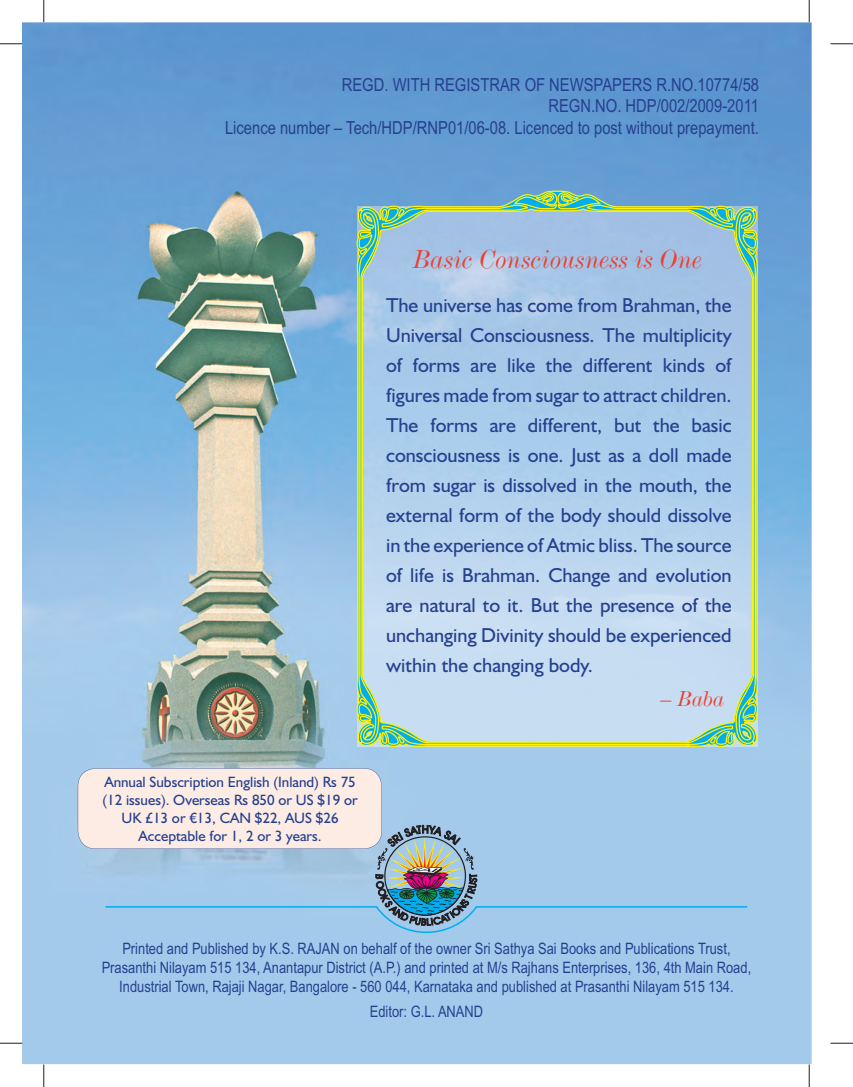
<style>
.page{position:relative;width:853px;height:1087px;background:#fff}
.page>*{position:absolute;margin:0;border:0;box-sizing:border-box;transform-origin:0 0}
.t1{font:italic 27px "De Vinne BT";color:#ef3f2f}
.t2{font:italic 22.5px "De Vinne BT";color:#ef3f2f}
.t3{font:20.25px/30px "Humanist 521 BT";color:#25408f;text-align:justify}
.t4{font:18px/21.6px "Arial Narrow";color:#25408f;text-align:right}
.t5{font:15.75px/18.9px "Arial Narrow";color:#25408f;text-align:center}
.t6{font:15px/18px "Humanist 521 BT";color:#25408f;text-align:center}
</style>
<div class="page">
<img style="left:22px;top:23px;width:790px;height:1041px">
<svg style="left:78px;top:768px;width:670px;height:165px"></svg>
<svg style="left:358px;top:191px;width:399px;height:555px"></svg>
<svg style="left:0;top:44px;width:22px;height:1px"></svg>
<svg style="left:830px;top:44px;width:23px;height:1px"></svg>
<svg style="left:0;top:1043px;width:22px;height:1px"></svg>
<svg style="left:830px;top:1043px;width:23px;height:1px"></svg>
<svg style="left:44px;top:0;width:1px;height:23px"></svg>
<svg style="left:44px;top:1064px;width:1px;height:23px"></svg>
<svg style="left:809px;top:0;width:1px;height:23px"></svg>
<svg style="left:809px;top:1064px;width:1px;height:23px"></svg>
<p class="t4" style="left:225px;top:75px;width:535px">REGD. WITH REGISTRAR OF NEWSPAPERS R.NO.10774/58<br>REGN.NO. HDP/002/2009-2011<br>Licence number – Tech/HDP/RNP01/06-08. Licenced to post without prepayment.</p>
<p class="t1" style="left:413px;top:250px;width:291px">Basic Consciousness is One</p>
<p class="t3" style="left:386px;top:293px;width:347px">The universe has come from Brahman, the Universal Consciousness. The multiplicity of forms are like the different kinds of figures made from sugar to attract children.<br>The forms are different, but the basic consciousness is one. Just as a doll made from sugar is dissolved in the mouth, the external form of the body should dissolve in the experience of Atmic bliss. The source of life is Brahman. Change and evolution are natural to it. But the presence of the unchanging Divinity should be experienced within the changing body.</p>
<p class="t2" style="left:661px;top:691px;width:65px">– Baba</p>
<p class="t6" style="left:102px;top:774px;width:257px">Annual Subscription English (Inland) Rs 75 (12 issues). Overseas Rs 850 or US $19 or UK £13 or ¤13, CAN $22, AUS $26<br>Acceptable for 1, 2 or 3 years.</p>
<p class="t5" style="left:102px;top:940px;width:651px">Printed and Published by K.S. RAJAN on behalf of the owner Sri Sathya Sai Books and Publications Trust,<br>Prasanthi Nilayam 515 134, Anantapur District (A.P.) and printed at M/s Rajhans Enterprises, 136, 4th Main Road,<br>Industrial Town, Rajaji Nagar, Bangalore - 560 044, Karnataka and published at Prasanthi Nilayam 515 134.</p>
<p class="t5" style="left:370px;top:1003px;width:115px">Editor: G.L. ANAND</p>
</div>
